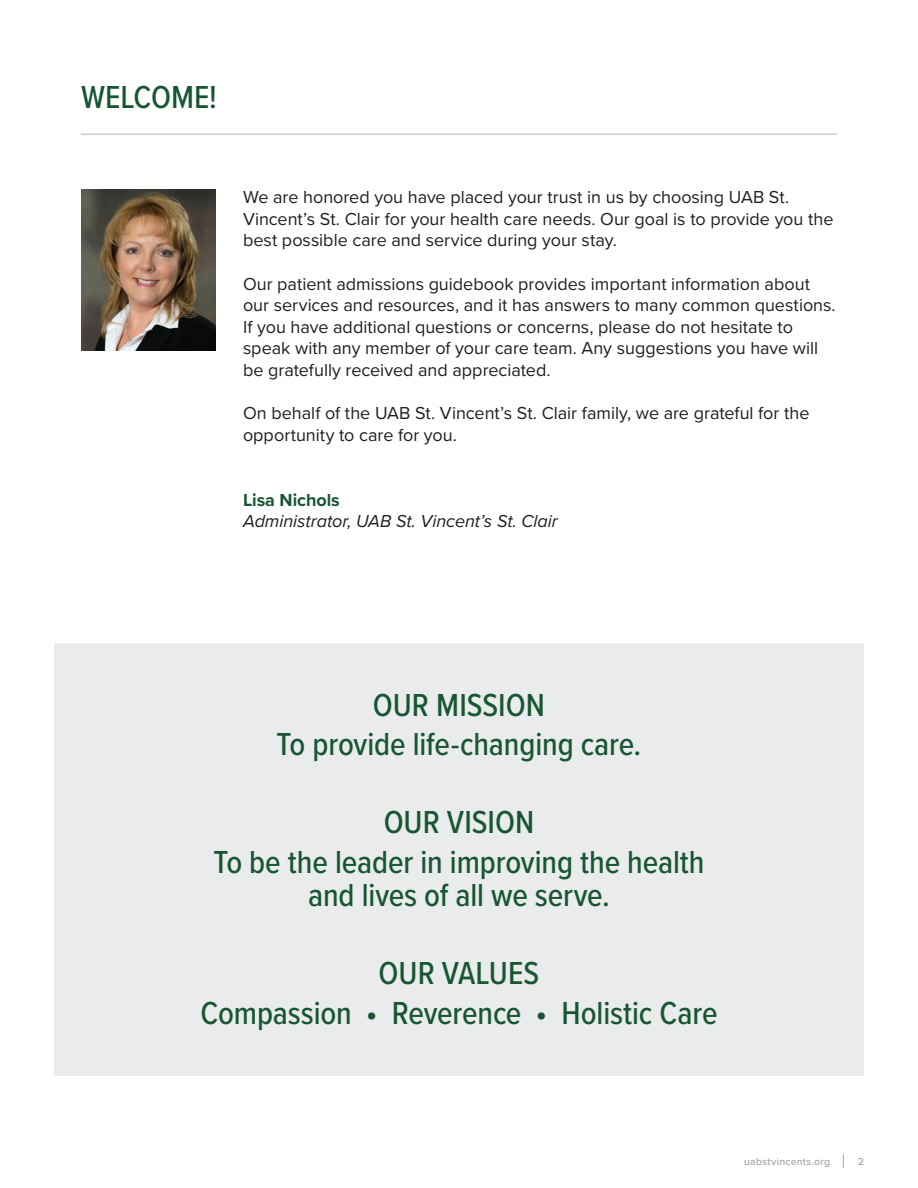
<style>
.page{position:relative;width:918px;height:1188px;background:#fff}
.page>*{position:absolute;margin:0;border:0;box-sizing:border-box;transform-origin:0 0}
.t1{font:500 33px/39.8px "Proxima Nova Cond";letter-spacing:-.005em;color:#175632;text-align:center}
.t2{font:18px/21.6px "Proxima Nova";color:#231f20}
.t3{font:italic 18px "Proxima Nova";letter-spacing:-.005em;color:#231f20}
.t4{font:700 18px "Proxima Nova";color:#175632}
.t5{font:500 10.5px "Proxima Nova";letter-spacing:.02em;color:#a0a1a5}
</style>
<div class="page">
<svg style="left:843px;top:1154px;width:1px;height:14px"></svg>
<hr style="left:81px;top:134px;width:756px;height:1px;background:#cdced0">
<img style="left:81px;top:189px;width:135px;height:162px">
<div style="left:54px;top:644px;width:810px;height:432px;background:#eaebec"></div>
<h1 class="t1" style="left:81px;top:76px;width:138px">WELCOME!</h1>
<p class="t2" style="left:243px;top:186px;width:592px">We are honored you have placed your trust in us by choosing UAB St.<br>Vincent’s St. Clair for your health care needs. Our goal is to provide you the best possible care and service during your stay.</p>
<p class="t2" style="left:243px;top:272px;width:594px">Our patient admissions guidebook provides important information about our services and resources, and it has answers to many common questions.<br>If you have additional questions or concerns, please do not hesitate to speak with any member of your care team. Any suggestions you have will be gratefully received and appreciated.</p>
<p class="t2" style="left:243px;top:402px;width:568px">On behalf of the UAB St. Vincent’s St. Clair family, we are grateful for the opportunity to care for you.</p>
<p class="t4" style="left:243px;top:486px;width:98px">Lisa Nichols</p>
<p class="t3" style="left:243px;top:508px;width:316px">Administrator, UAB St. Vincent’s St. Clair</p>
<h1 class="t1" style="left:277px;top:684px;width:366px">OUR MISSION<br>To provide life-changing care.</h1>
<h1 class="t1" style="left:213px;top:801px;width:493px">OUR VISION<br>To be the leader in improving the health</h1>
<h1 class="t1" style="left:308px;top:874px;width:303px">and lives of all we serve.</h1>
<h1 class="t1" style="left:200px;top:952px;width:519px">OUR VALUES<br>Compassion • Reverence • Holistic Care</h1>
<p class="t5" style="left:744px;top:1154px;width:87px">uabstvincents.org</p>
<p class="t5" style="left:858px;top:1154px;width:8px">2</p>
</div>
